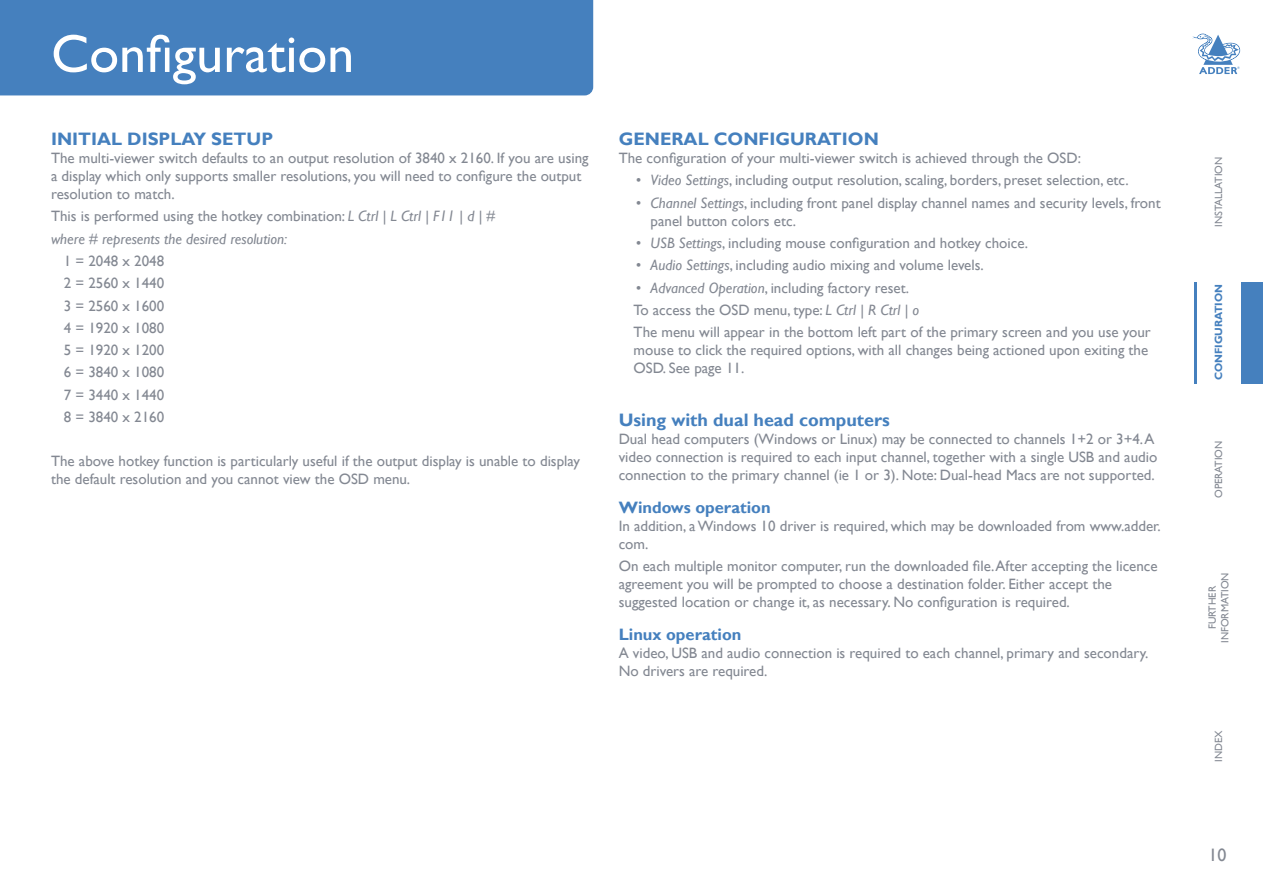
<style>
.page{position:relative;width:1263px;height:893px;background:#fff}
.page>*{position:absolute;margin:0;border:0;box-sizing:border-box;transform-origin:0 0}
.t1{font:54px "Gill Sans";color:#fff}
.t2{font:700 18px "Gill Sans";color:#4580be}
.t3{font:18px "Gill Sans";color:#838892}
.t4{font:700 16.5px "Gill Sans";color:#4580be}
.t5{font:15px/18px "Gill Sans";color:#838892}
.t6{font:italic 15px/22.4px "Gill Sans";color:#838892}
.t7{font:10.5px/12.6px "Gill Sans";color:#838892;text-align:center}
.t8{font:700 10.5px "Gill Sans";color:#4580be}
.s1{font-style:normal}
.s2{font-style:italic}
</style>
<div class="page">
<svg style="left:1192px;top:34px;width:48px;height:40px"></svg>
<div style="left:1241px;top:282px;width:22px;height:101px;background:#4580be"></div>
<hr style="left:1194px;top:282px;width:2px;height:101px;background:#4580be">
<div style="left:0;top:0;width:593px;height:95px;background:#4580be"></div>
<h1 class="t1" style="left:51px;top:22px;width:305px">Configuration</h1>
<p class="t2" style="left:51px;top:128px;width:224px">INITIAL DISPLAY SETUP</p>
<p class="t5" style="left:51px;top:149px;width:539px">The multi-viewer switch defaults to an output resolution of 3840 x 2160. If you are using a display which only supports smaller resolutions, you will need to configure the output resolution to match.</p>
<p class="t6" style="left:51px;top:205px;width:446px"><span class="s1">This is performed using the hotkey combination:</span> L Ctrl | L Ctrl | F11 | d | # where # represents the desired resolution:</p>
<p class="t5" style="left:64px;top:250px;width:102px;line-height:22.2px;text-align:justify">1 = 2048 x 2048<br>2 = 2560 x 1440<br>3 = 2560 x 1600<br>4 = 1920 x 1080<br>5 = 1920 x 1200<br>6 = 3840 x 1080<br>7 = 3440 x 1440<br>8 = 3840 x 2160</p>
<p class="t5" style="left:51px;top:453px;width:530px">The above hotkey function is particularly useful if the output display is unable to display the default resolution and you cannot view the OSD menu.</p>
<p class="t2" style="left:619px;top:128px;width:262px">GENERAL CONFIGURATION</p>
<p class="t5" style="left:619px;top:149px;width:464px">The configuration of your multi-viewer switch is achieved through the OSD:</p>
<p class="t5" style="left:636px;top:172px;width:494px"><span class="s2">• Video Settings</span>, including output resolution, scaling, borders, preset selection, etc.</p>
<p class="t5" style="left:651px;top:194px;width:512px;text-indent:-15px"><span class="s2">• Channel Settings</span>, including front panel display channel names and security levels, front panel button colors etc.</p>
<p class="t5" style="left:636px;top:234px;width:394px"><span class="s2">• USB Settings</span>, including mouse configuration and hotkey choice.</p>
<p class="t5" style="left:636px;top:256px;width:350px"><span class="s2">• Audio Settings</span>, including audio mixing and volume levels.</p>
<p class="t5" style="left:634px;top:277px;width:519px;line-height:22.2px"><span class="s2">• Advanced Operation</span>, including factory reset.<br>To access the OSD menu, type: <span class="s2">L Ctrl | R Ctrl | o<br></span>The menu will appear in the bottom left part of the primary screen and you use your</p>
<p class="t5" style="left:634px;top:341px;width:516px">mouse to click the required options, with all changes being actioned upon exiting the<br>OSD. See page 11.</p>
<p class="t2" style="left:619px;top:409px;width:273px">Using with dual head computers</p>
<p class="t5" style="left:619px;top:431px;width:540px">Dual head computers (Windows or Linux) may be connected to channels 1+2 or 3+4. A video connection is required to each input channel, together with a single USB and audio connection to the primary channel (ie 1 or 3). Note: Dual-head Macs are not supported.</p>
<p class="t4" style="left:619px;top:497px;width:153px">Windows operation</p>
<p class="t5" style="left:619px;top:517px;width:544px">In addition, a Windows 10 driver is required, which may be downloaded from www.adder. com.</p>
<p class="t5" style="left:619px;top:557px;width:540px">On each multiple monitor computer, run the downloaded file. After accepting the licence agreement you will be prompted to choose a destination folder. Either accept the suggested location or change it, as necessary. No configuration is required.</p>
<p class="t4" style="left:619px;top:624px;width:124px">Linux operation</p>
<p class="t5" style="left:619px;top:644px;width:531px">A video, USB and audio connection is required to each channel, primary and secondary.<br>No drivers are required.</p>
<p class="t7" style="left:1212px;top:227px;width:71px;rotate:-90deg">INSTALLATION</p>
<p class="t8" style="left:1212px;top:380px;width:98px;rotate:-90deg">CONFIGURATION</p>
<p class="t7" style="left:1212px;top:498px;width:59px;rotate:-90deg">OPERATION</p>
<p class="t7" style="left:1206px;top:643px;width:72px;rotate:-90deg">FURTHER<br>INFORMATION</p>
<p class="t7" style="left:1212px;top:762px;width:33px;rotate:-90deg">INDEX</p>
<p class="t3" style="left:1208px;top:844px;width:19px">10</p>
</div>
